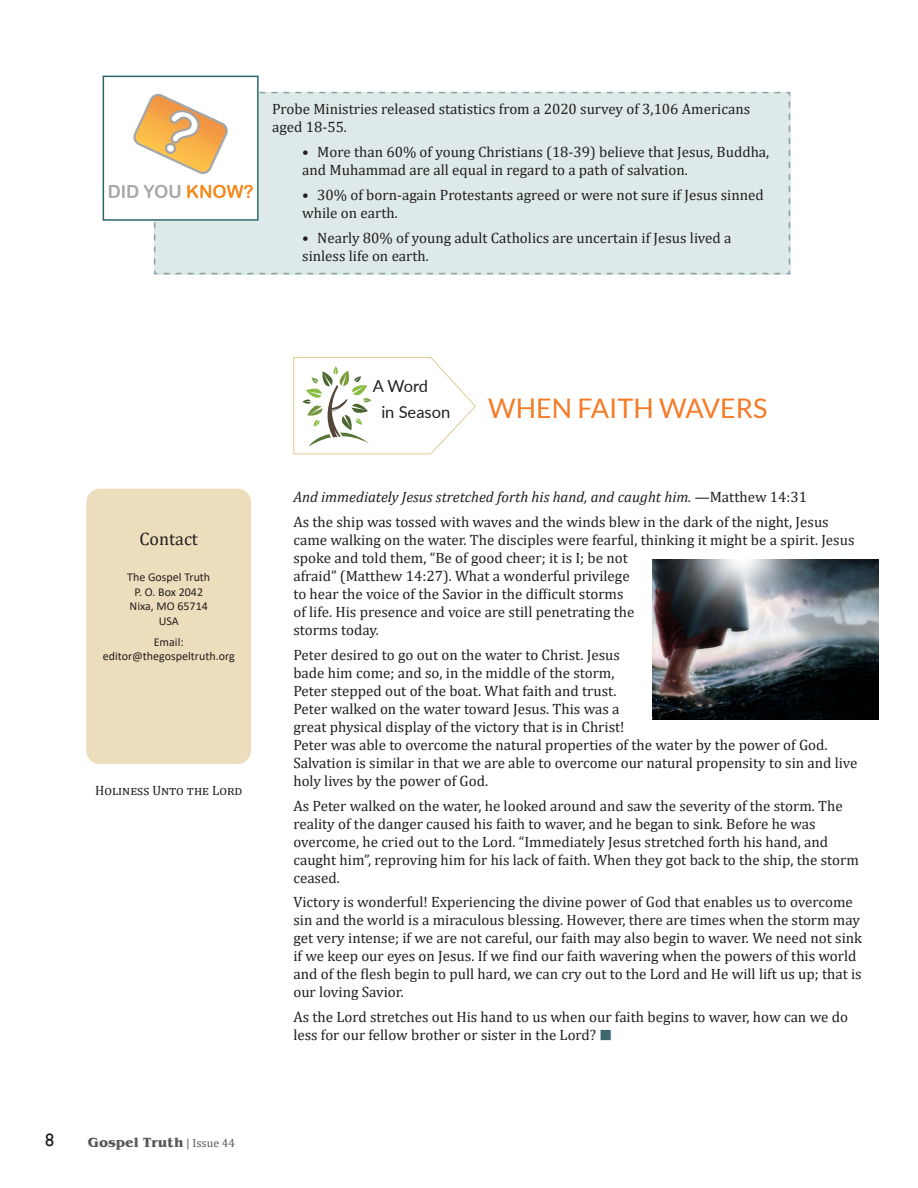
<style>
.page{position:relative;width:918px;height:1188px;background:#fff}
.page>*{position:absolute;margin:0;border:0;box-sizing:border-box;transform-origin:0 0}
.Article_Head{font:27px "Lato";color:#f47b27}
.t1{font:18px "Cambria";color:#231f20}
.t2{font:18px "Gill Sans";color:#231f20}
.t3{font:16.5px/25.5px "Lato";color:#231f20}
.Body{font:15px/18px "Cambria";color:#231f20}
.Body-2{font:italic 15px "Cambria";color:#231f20}
.t4{font:13.5px "Cambria";color:#231f20}
.t5{font:12px/14.4px "Calibri";color:#231f20;text-align:center}
.Body-3{font:700 12px "Benguiat";color:#57585a}
.s1{font-family:"Cambria";font-weight:400}
.s2{font-family:"Cambria";font-weight:400;color:#5a5a5d}
.s3{font-style:normal}
.s4{color:#3d686e}
</style>
<div class="page">
<div style="left:86px;top:489px;width:165px;height:275px;background:#ecddbc;border-radius:14px"></div>
<svg style="left:293px;top:357px;width:183px;height:97px"></svg>
<svg style="left:154px;top:91px;width:637px;height:184px;background:#d9e5e4"></svg>
<div style="left:103px;top:76px;width:156px;height:145px;background:#fff"></div>
<svg style="left:109px;top:92px;width:674px;height:182px;background:#e1e9e5"></svg>
<div style="left:103px;top:76px;width:156px;height:145px;border:2px solid #286768"></div>
<img style="left:652px;top:560px;width:226px;height:160px">
<p class="Body" style="left:272px;top:100px;width:480px">Probe Ministries released statistics from a 2020 survey of 3,106 Americans aged 18-55.</p>
<p class="Body" style="left:302px;top:143px;width:469px">• More than 60% of young Christians (18-39) believe that Jesus, Buddha, and Muhammad are all equal in regard to a path of salvation.</p>
<p class="Body" style="left:302px;top:186px;width:463px">• 30% of born-again Protestants agreed or were not sure if Jesus sinned while on earth.</p>
<p class="Body" style="left:302px;top:228px;width:431px">• Nearly 80% of young adult Catholics are uncertain if Jesus lived a sinless life on earth.</p>
<p class="t1" style="left:139px;top:528px;width:60px">Contact</p>
<p class="t5" style="left:127px;top:570px;width:85px">The Gospel Truth<br>P. O. Box 2042<br>Nixa, MO 65714<br>USA</p>
<p class="t5" style="left:103px;top:634px;width:133px">Email: editor@thegospeltruth.org</p>
<p class="t4" style="left:95px;top:782px;width:149px">Holiness Unto the Lord</p>
<p class="t2" style="left:45px;top:1130px;width:10px">8</p>
<p class="Body-3" style="left:88px;top:1134px;width:149px">Gospel Truth <span class="s1">|</span> <span class="s2">Issue 44</span></p>
<p class="t3" style="left:381px;top:373px;width:70px;text-indent:-8px">A Word<br>in Season</p>
<p class="Article_Head" style="left:488px;top:393px;width:281px">WHEN FAITH WAVERS</p>
<p class="Body-2" style="left:293px;top:487px;width:515px">And immediately Jesus stretched forth his hand, and caught him. <span class="s3">—Matthew 14:31</span></p>
<p class="Body" style="left:293px;top:513px;width:563px">As the ship was tossed with waves and the winds blew in the dark of the night, Jesus came walking on the water. The disciples were fearful, thinking it might be a spirit. Jesus spoke and told them, “Be of good cheer; it is I; be not<br>afraid” (Matthew 14:27). What a wonderful privilege<br>to hear the voice of the Savior in the difficult storms<br>of life. His presence and voice are still penetrating the<br>storms today.</p>
<p class="Body" style="left:293px;top:646px;width:566px">Peter desired to go out on the water to Christ. Jesus<br>bade him come; and so, in the middle of the storm,<br>Peter stepped out of the boat. What faith and trust.<br>Peter walked on the water toward Jesus. This was a<br>great physical display of the victory that is in Christ!<br>Peter was able to overcome the natural properties of the water by the power of God.<br>Salvation is similar in that we are able to overcome our natural propensity to sin and live holy lives by the power of God.</p>
<p class="Body" style="left:293px;top:797px;width:567px">As Peter walked on the water, he looked around and saw the severity of the storm. The reality of the danger caused his faith to waver, and he began to sink. Before he was overcome, he cried out to the Lord. “Immediately Jesus stretched forth his hand, and caught him”, reproving him for his lack of faith. When they got back to the ship, the storm ceased.</p>
<p class="Body" style="left:293px;top:893px;width:570px">Victory is wonderful! Experiencing the divine power of God that enables us to overcome sin and the world is a miraculous blessing. However, there are times when the storm may get very intense; if we are not careful, our faith may also begin to waver. We need not sink if we keep our eyes on Jesus. If we find our faith wavering when the powers of this world and of the flesh begin to pull hard, we can cry out to the Lord and He will lift us up; that is our loving Savior.</p>
<p class="Body" style="left:293px;top:1008px;width:556px">As the Lord stretches out His hand to us when our faith begins to waver, how can we do less for our fellow brother or sister in the Lord? <span class="s4">■</span></p>
</div>
